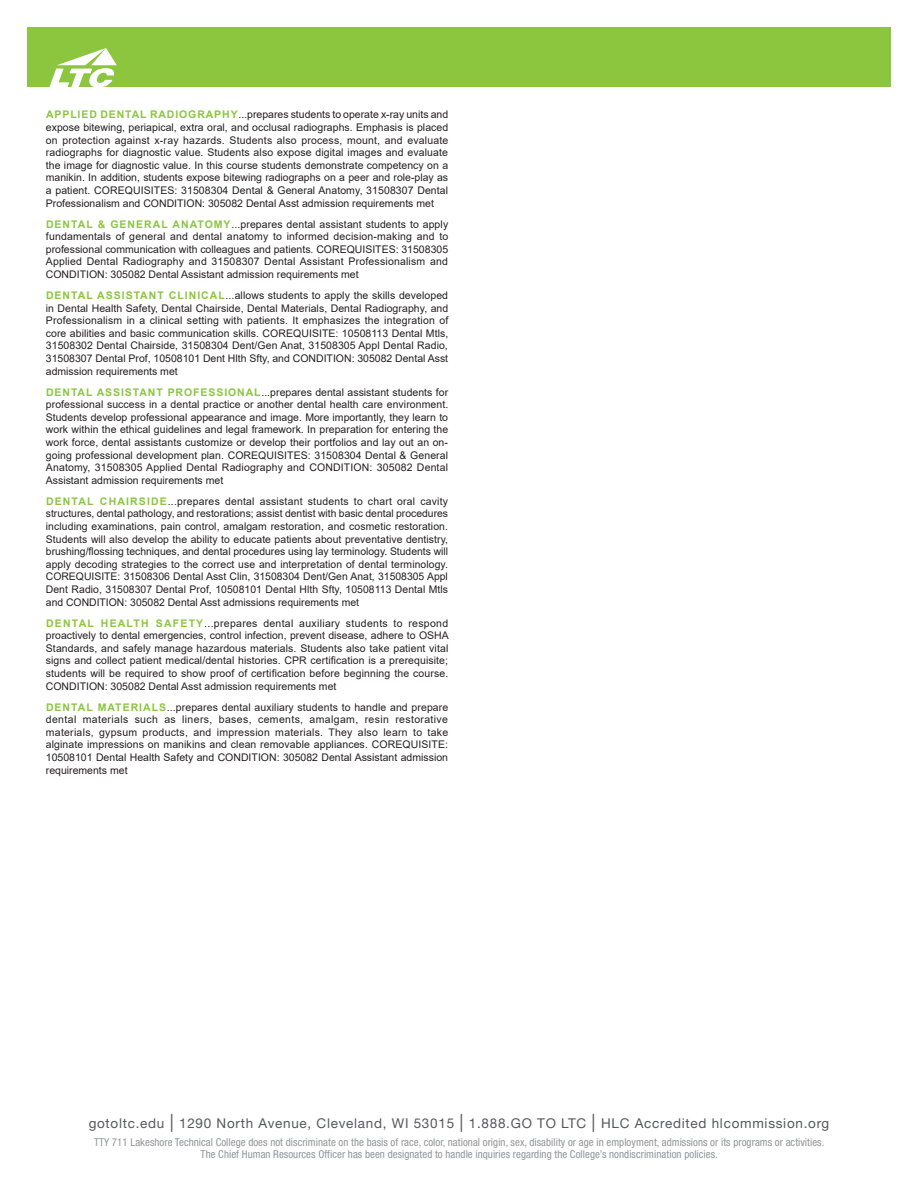
<style>
.page{position:relative;width:918px;height:1188px;background:#fff}
.page>*{position:absolute;margin:0;border:0;box-sizing:border-box;transform-origin:0 0}
.t1{font:13.5px "Helvetica Neue";letter-spacing:.055em;color:#57585a}
.t2{font:condensed 10.8px/12px "Helvetica Neue";letter-spacing:.005em;color:#939598;text-align:center}
.t3{font:10.5px/12.6px "Arial";color:#231f20;text-align:justify}
.s1{font-weight:700;color:#8bc63e}
.s2{font-size:18px}
</style>
<div class="page">
<div style="left:27px;top:27px;width:864px;height:60px;background:#8bc63e"></div>
<svg style="left:49px;top:48px;width:68px;height:39px"></svg>
<p class="t3" style="left:46px;top:108px;width:404px"><span class="s1">APPLIED DENTAL RADIOGRAPHY</span>...prepares students to operate x-ray units and expose bitewing, periapical, extra oral, and occlusal radiographs. Emphasis is placed on protection against x-ray hazards. Students also process, mount, and evaluate radiographs for diagnostic value. Students also expose digital images and evaluate the image for diagnostic value. In this course students demonstrate competency on a manikin. In addition, students expose bitewing radiographs on a peer and role-play as a patient. COREQUISITES: 31508304 Dental &amp; General Anatomy, 31508307 Dental Professionalism and CONDITION: 305082 Dental Asst admission requirements met</p>
<p class="t3" style="left:46px;top:217px;width:404px"><span class="s1">DENTAL &amp; GENERAL ANATOMY</span>...prepares dental assistant students to apply fundamentals of general and dental anatomy to informed decision-making and to professional communication with colleagues and patients. COREQUISITES: 31508305<br>Applied Dental Radiography and 31508307 Dental Assistant Professionalism and CONDITION: 305082 Dental Assistant admission requirements met</p>
<p class="t3" style="left:46px;top:289px;width:404px"><span class="s1">DENTAL ASSISTANT CLINICAL</span>...allows students to apply the skills developed in Dental Health Safety, Dental Chairside, Dental Materials, Dental Radiography, and Professionalism in a clinical setting with patients. It emphasizes the integration of core abilities and basic communication skills. COREQUISITE: 10508113 Dental Mtls, 31508302 Dental Chairside, 31508304 Dent/Gen Anat, 31508305 Appl Dental Radio, 31508307 Dental Prof, 10508101 Dent Hlth Sfty, and CONDITION: 305082 Dental Asst admission requirements met</p>
<p class="t3" style="left:46px;top:385px;width:404px"><span class="s1">DENTAL ASSISTANT PROFESSIONAL</span>...prepares dental assistant students for professional success in a dental practice or another dental health care environment.<br>Students develop professional appearance and image. More importantly, they learn to work within the ethical guidelines and legal framework. In preparation for entering the work force, dental assistants customize or develop their portfolios and lay out an on&shy;going professional development plan. COREQUISITES: 31508304 Dental &amp; General Anatomy, 31508305 Applied Dental Radiography and CONDITION: 305082 Dental Assistant admission requirements met</p>
<p class="t3" style="left:46px;top:495px;width:404px"><span class="s1">DENTAL CHAIRSIDE</span>...prepares dental assistant students to chart oral cavity structures, dental pathology, and restorations; assist dentist with basic dental procedures including examinations, pain control, amalgam restoration, and cosmetic restoration.<br>Students will also develop the ability to educate patients about preventative dentistry, brushing/flossing techniques, and dental procedures using lay terminology. Students will apply decoding strategies to the correct use and interpretation of dental terminology.<br>COREQUISITE: 31508306 Dental Asst Clin, 31508304 Dent/Gen Anat, 31508305 Appl Dent Radio, 31508307 Dental Prof, 10508101 Dental Hlth Sfty, 10508113 Dental Mtls and CONDITION: 305082 Dental Asst admissions requirements met</p>
<p class="t3" style="left:46px;top:616px;width:404px"><span class="s1">DENTAL HEALTH SAFETY</span>...prepares dental auxiliary students to respond proactively to dental emergencies, control infection, prevent disease, adhere to OSHA Standards, and safely manage hazardous materials. Students also take patient vital signs and collect patient medical/dental histories. CPR certification is a prerequisite; students will be required to show proof of certification before beginning the course.<br>CONDITION: 305082 Dental Asst admission requirements met</p>
<p class="t3" style="left:46px;top:700px;width:404px"><span class="s1">DENTAL MATERIALS</span>...prepares dental auxiliary students to handle and prepare dental materials such as liners, bases, cements, amalgam, resin restorative materials, gypsum products, and impression materials. They also learn to take alginate impressions on manikins and clean removable appliances. COREQUISITE:<br>10508101 Dental Health Safety and CONDITION: 305082 Dental Assistant admission requirements met</p>
<p class="t1" style="left:89px;top:1115px;width:742px">gotoltc.edu <span class="s2">|</span> 1290 North Avenue, Cleveland, WI 53015 <span class="s2">|</span> 1.888.GO TO LTC <span class="s2">|</span> HLC Accredited hlcommission.org</p>
<p class="t2" style="left:94px;top:1136px;width:732px">TTY 711 Lakeshore Technical College does not discriminate on the basis of race, color, national origin, sex, disability or age in employment, admissions or its programs or activities.<br>The Chief Human Resources Officer has been designated to handle inquiries regarding the College’s nondiscrimination policies.</p>
</div>
